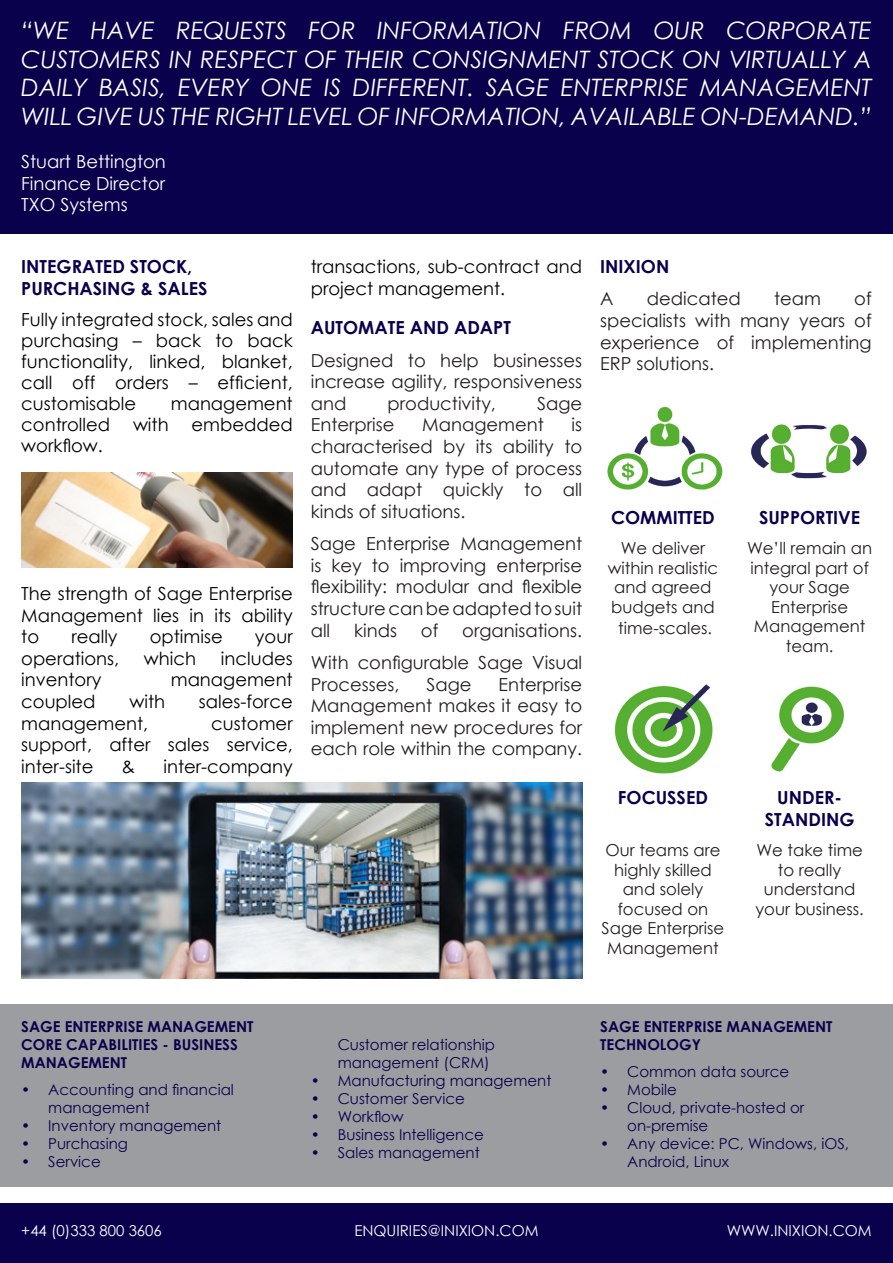
<style>
.page{position:relative;width:893px;height:1263px;background:#fff}
.page>*{position:absolute;margin:0;border:0;box-sizing:border-box;transform-origin:0 0}
.t1{font:italic 24px "Century Gothic";color:#fff}
.t2{font:18px/21.6px "Century Gothic";color:#231f20}
.t3{font:18px "Century Gothic";color:#000}
.t4{font:700 18px "Century Gothic";color:#0a014c}
.t5{font:18px "Century Gothic";color:#fff}
.t6{font:16.5px/19.5px "Century Gothic";color:#231f20;text-align:center}
.t7{font:15px/18px "Century Gothic";color:#0a014c}
.t8{font:700 15px/18px "Century Gothic";color:#0a014c}
.t9{font:15px "Century Gothic";color:#fff}
</style>
<div class="page">
<div style="left:0;top:0;width:893px;height:234px;background:#0a014c"></div>
<div style="left:0;top:1003px;width:893px;height:183px;background:#9b9da0"></div>
<div style="left:0;top:1203px;width:893px;height:60px;background:#0a014c"></div>
<img style="left:21px;top:472px;width:272px;height:95px">
<img style="left:21px;top:782px;width:561px;height:196px">
<img style="left:607px;top:406px;width:116px;height:84px">
<img style="left:771px;top:686px;width:73px;height:86px">
<img style="left:750px;top:424px;width:117px;height:55px">
<img style="left:614px;top:684px;width:99px;height:90px">
<p class="t1" style="left:21px;top:14px;width:852px">“WE HAVE REQUESTS FOR INFORMATION FROM OUR CORPORATE</p>
<p class="t1" style="left:21px;top:42px;width:852px">CUSTOMERS IN RESPECT OF THEIR CONSIGNMENT STOCK ON VIRTUALLY A</p>
<p class="t1" style="left:21px;top:71px;width:852px">DAILY BASIS, EVERY ONE IS DIFFERENT. SAGE ENTERPRISE MANAGEMENT</p>
<p class="t1" style="left:21px;top:99px;width:852px">WILL GIVE US THE RIGHT LEVEL OF INFORMATION, AVAILABLE ON-DEMAND.”</p>
<p class="t5" style="left:21px;top:149px;width:146px">Stuart Bettington</p>
<p class="t5" style="left:21px;top:170px;width:145px">Finance Director</p>
<p class="t5" style="left:21px;top:192px;width:108px">TXO Systems</p>
<p class="t4" style="left:21px;top:253px;width:173px">INTEGRATED STOCK,</p>
<p class="t4" style="left:21px;top:274px;width:188px">PURCHASING &amp; SALES</p>
<p class="t3" style="left:21px;top:307px;width:273px">Fully integrated stock, sales and</p>
<p class="t3" style="left:21px;top:328px;width:273px">purchasing – back to back</p>
<p class="t3" style="left:21px;top:349px;width:273px">functionality, linked, blanket,</p>
<p class="t3" style="left:21px;top:370px;width:273px">call off orders – efficient,</p>
<p class="t3" style="left:21px;top:391px;width:116px">customisable</p>
<p class="t3" style="left:171px;top:391px;width:123px">management</p>
<p class="t3" style="left:21px;top:412px;width:90px">controlled</p>
<p class="t3" style="left:133px;top:412px;width:37px">with</p>
<p class="t3" style="left:191px;top:412px;width:103px">embedded</p>
<p class="t3" style="left:21px;top:433px;width:83px">workflow.</p>
<p class="t3" style="left:21px;top:581px;width:273px">The strength of Sage Enterprise</p>
<p class="t3" style="left:21px;top:602px;width:273px">Management lies in its ability</p>
<p class="t3" style="left:21px;top:624px;width:19px">to</p>
<p class="t3" style="left:71px;top:624px;width:48px">really</p>
<p class="t3" style="left:150px;top:624px;width:74px">optimise</p>
<p class="t3" style="left:255px;top:624px;width:39px">your</p>
<p class="t3" style="left:21px;top:646px;width:99px">operations,</p>
<p class="t3" style="left:144px;top:646px;width:54px">which</p>
<p class="t3" style="left:221px;top:646px;width:73px">includes</p>
<p class="t3" style="left:21px;top:667px;width:82px">inventory</p>
<p class="t3" style="left:171px;top:667px;width:123px">management</p>
<p class="t3" style="left:21px;top:689px;width:76px">coupled</p>
<p class="t3" style="left:129px;top:689px;width:37px">with</p>
<p class="t3" style="left:199px;top:689px;width:95px">sales-force</p>
<p class="t3" style="left:21px;top:710px;width:128px">management,</p>
<p class="t3" style="left:211px;top:710px;width:83px">customer</p>
<p class="t3" style="left:21px;top:732px;width:273px">support, after sales service,</p>
<p class="t3" style="left:21px;top:754px;width:74px">inter-site</p>
<p class="t3" style="left:122px;top:754px;width:15px">&amp;</p>
<p class="t3" style="left:163px;top:754px;width:131px">inter-company</p>
<p class="t3" style="left:311px;top:254px;width:273px">transactions, sub-contract and</p>
<p class="t3" style="left:311px;top:275px;width:196px">project management.</p>
<p class="t4" style="left:311px;top:314px;width:202px">AUTOMATE AND ADAPT</p>
<p class="t2" style="left:311px;top:349px;width:273px">Designed to help businesses</p>
<p class="t2" style="left:311px;top:370px;width:273px">increase agility, responsiveness</p>
<p class="t2" style="left:311px;top:392px;width:37px">and</p>
<p class="t2" style="left:388px;top:392px;width:110px">productivity,</p>
<p class="t2" style="left:537px;top:392px;width:47px">Sage</p>
<p class="t2" style="left:311px;top:414px;width:85px">Enterprise</p>
<p class="t2" style="left:422px;top:414px;width:123px">Management</p>
<p class="t2" style="left:311px;top:414px;width:273px;text-align:justify;text-indent:261px">is characterised by its ability to automate any type of process</p>
<p class="t2" style="left:311px;top:478px;width:273px">and adapt quickly to all</p>
<p class="t2" style="left:311px;top:500px;width:156px">kinds of situations.</p>
<p class="t2" style="left:311px;top:532px;width:273px">Sage Enterprise Management</p>
<p class="t2" style="left:311px;top:554px;width:273px">is key to improving enterprise</p>
<p class="t2" style="left:311px;top:576px;width:273px">flexibility: modular and flexible</p>
<p class="t2" style="left:311px;top:597px;width:273px">structure can be adapted to suit</p>
<p class="t2" style="left:311px;top:619px;width:21px">all</p>
<p class="t2" style="left:354px;top:619px;width:44px">kinds</p>
<p class="t2" style="left:421px;top:619px;width:19px">of</p>
<p class="t2" style="left:462px;top:619px;width:121px">organisations.</p>
<p class="t2" style="left:311px;top:651px;width:273px">With configurable Sage Visual<br>Processes,</p>
<p class="t2" style="left:426px;top:673px;width:47px">Sage</p>
<p class="t2" style="left:498px;top:673px;width:85px">Enterprise</p>
<p class="t2" style="left:311px;top:694px;width:273px">Management makes it easy to</p>
<p class="t2" style="left:311px;top:716px;width:273px">implement new procedures for</p>
<p class="t2" style="left:311px;top:738px;width:273px">each role within the company.</p>
<p class="t4" style="left:600px;top:253px;width:71px">INIXION</p>
<p class="t2" style="left:600px;top:288px;width:15px">A</p>
<p class="t2" style="left:647px;top:288px;width:96px">dedicated</p>
<p class="t2" style="left:774px;top:288px;width:48px">team</p>
<p class="t2" style="left:854px;top:288px;width:19px">of</p>
<p class="t2" style="left:600px;top:309px;width:273px">specialists with many years of experience of implementing</p>
<p class="t2" style="left:600px;top:352px;width:115px">ERP solutions.</p>
<p class="t4" style="left:611px;top:504px;width:105px">COMMITTED</p>
<p class="t6" style="left:621px;top:538px;width:86px">We deliver</p>
<p class="t6" style="left:608px;top:558px;width:112px;text-align:left">within realistic and agreed budgets and</p>
<p class="t6" style="left:618px;top:618px;width:95px">time-scales.</p>
<p class="t4" style="left:759px;top:504px;width:103px">SUPPORTIVE</p>
<p class="t6" style="left:747px;top:538px;width:127px">We’ll remain an integral part of your Sage</p>
<p class="t6" style="left:771px;top:597px;width:78px">Enterprise</p>
<p class="t6" style="left:754px;top:616px;width:113px">Management team.</p>
<p class="t4" style="left:618px;top:784px;width:91px">FOCUSSED</p>
<p class="t6" style="left:605px;top:840px;width:116px">Our teams are highly skilled and solely</p>
<p class="t6" style="left:602px;top:899px;width:124px">focused on<br>Sage Enterprise<br>Management</p>
<p class="t4" style="left:777px;top:784px;width:66px">UNDER-</p>
<p class="t4" style="left:765px;top:806px;width:91px">STANDING</p>
<p class="t6" style="left:756px;top:840px;width:108px">We take time</p>
<p class="t6" style="left:778px;top:860px;width:65px">to really</p>
<p class="t6" style="left:755px;top:879px;width:110px">understand your business.</p>
<p class="t8" style="left:21px;top:1017px;width:234px">SAGE ENTERPRISE MANAGEMENT<br>CORE CAPABILITIES - BUSINESS</p>
<p class="t8" style="left:21px;top:1053px;width:107px">MANAGEMENT</p>
<p class="t7" style="left:48px;top:1080px;width:187px;text-indent:-27px">• Accounting and financial management</p>
<p class="t7" style="left:21px;top:1116px;width:201px">• Inventory management</p>
<p class="t7" style="left:21px;top:1134px;width:108px">• Purchasing</p>
<p class="t7" style="left:21px;top:1152px;width:81px">• Service</p>
<p class="t7" style="left:338px;top:1035px;width:159px">Customer relationship management (CRM)</p>
<p class="t7" style="left:311px;top:1071px;width:242px">• Manufacturing management</p>
<p class="t7" style="left:311px;top:1089px;width:156px">• Customer Service</p>
<p class="t7" style="left:311px;top:1107px;width:94px">• Workflow</p>
<p class="t7" style="left:311px;top:1125px;width:175px">• Business Intelligence</p>
<p class="t7" style="left:311px;top:1143px;width:171px">• Sales management</p>
<p class="t8" style="left:600px;top:1017px;width:234px">SAGE ENTERPRISE MANAGEMENT<br>TECHNOLOGY</p>
<p class="t7" style="left:600px;top:1062px;width:191px">• Common data source</p>
<p class="t7" style="left:600px;top:1080px;width:78px">• Mobile</p>
<p class="t7" style="left:627px;top:1098px;width:179px;text-indent:-27px">• Cloud, private-hosted or on-premise</p>
<p class="t7" style="left:627px;top:1134px;width:223px;text-indent:-27px">• Any device: PC, Windows, iOS,<br>Android, Linux</p>
<p class="t9" style="left:21px;top:1220px;width:142px">+44 (0)333 800 3606</p>
<p class="t9" style="left:354px;top:1220px;width:186px">ENQUIRIES@INIXION.COM</p>
<p class="t9" style="left:727px;top:1220px;width:147px">WWW.INIXION.COM</p>
</div>
